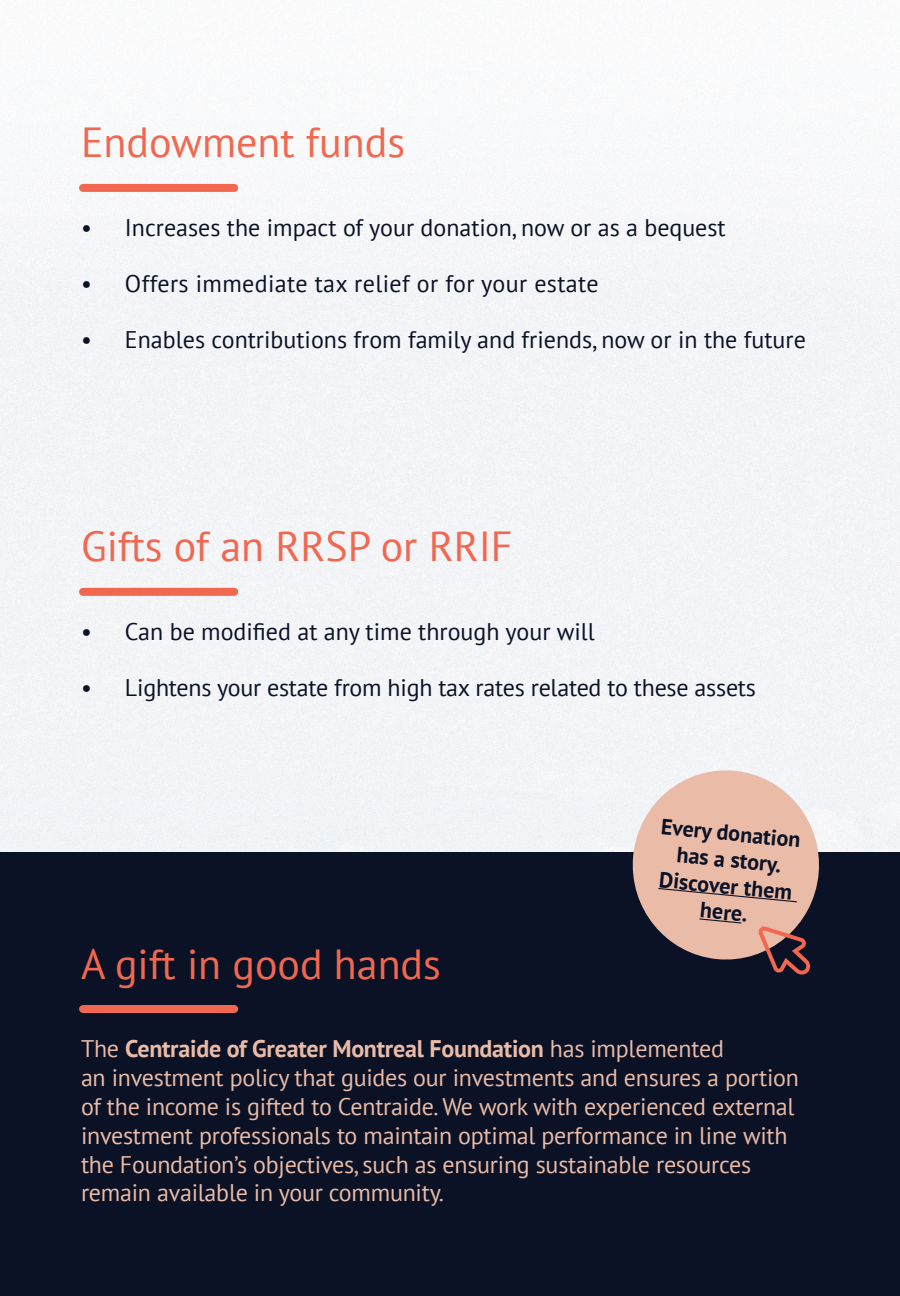
<style>
.page{position:relative;width:900px;height:1296px;background:#fff}
.page>*{position:absolute;margin:0;border:0;box-sizing:border-box;transform-origin:0 0}
.t1{font:42px "PT Sans";color:#f2674f}
.t2{font:24px/28.8px "PT Sans";letter-spacing:-.01em;color:#eabba7}
.t3{font:24px "PT Sans";color:#0b1226}
.t4{font:700 22px/26.4px "PT Sans";color:#0b1226;text-align:center}
.s1{font-weight:700}
</style>
<div class="page">
<div style="left:0;top:13px;width:900px;height:839px;background:#f4f5f8"></div>
<div style="left:0;top:852px;width:900px;height:444px;background:#0b1226"></div>
<div style="left:83px;top:184px;width:151px;height:8px;background:#f2674f"></div>
<div style="left:83px;top:588px;width:151px;height:8px;background:#f2674f"></div>
<div style="left:83px;top:1005px;width:151px;height:8px;background:#f2674f"></div>
<svg style="left:628px;top:766px;width:195px;height:209px"></svg>
<p class="t1" style="left:81px;top:116px;width:326px">Endowment funds</p>
<p class="t3" style="left:81px;top:212px;width:646px">• Increases the impact of your donation, now or as a bequest</p>
<p class="t3" style="left:81px;top:268px;width:519px">• Offers immediate tax relief or for your estate</p>
<p class="t3" style="left:81px;top:324px;width:726px">• Enables contributions from family and friends, now or in the future</p>
<p class="t1" style="left:81px;top:520px;width:433px">Gifts of an RRSP or RRIF</p>
<p class="t3" style="left:81px;top:616px;width:516px">• Can be modified at any time through your will</p>
<p class="t3" style="left:81px;top:672px;width:676px">• Lightens your estate from high tax rates related to these assets</p>
<p class="t1" style="left:81px;top:937px;width:361px">A gift in good hands</p>
<p class="t4" style="left:662px;top:813px;width:141px;rotate:5deg">Every donation has a story.<br>Discover them here.</p>
<p class="t2" style="left:81px;top:1034px;width:719px">The <span class="s1">Centraide of Greater Montreal Foundation</span> has implemented<br>an investment policy that guides our investments and ensures a portion of the income is gifted to Centraide. We work with experienced external investment professionals to maintain optimal performance in line with the Foundation’s objectives, such as ensuring sustainable resources remain available in your community.</p>
</div>
